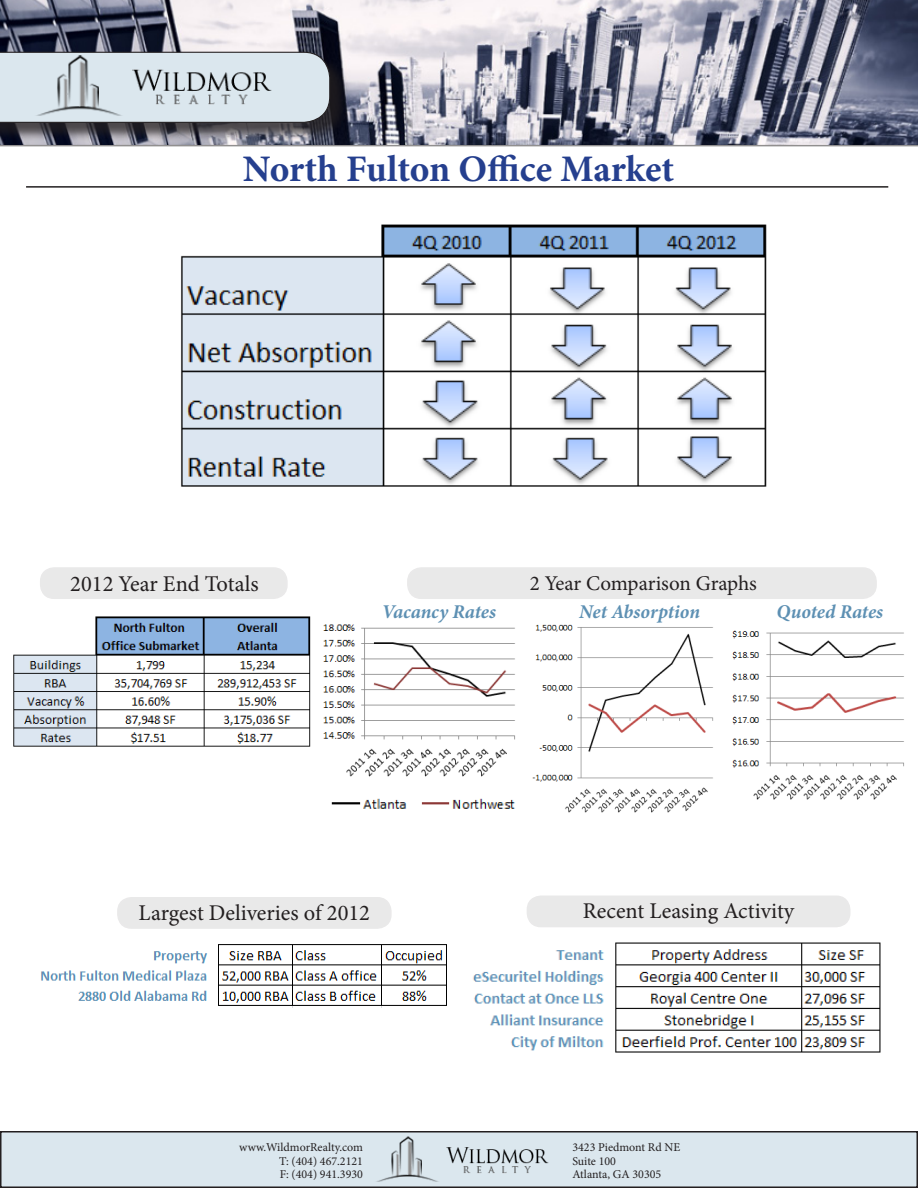
<style>
.page{position:relative;width:918px;height:1188px;background:#fff}
.page>*{position:absolute;margin:0;border:0;box-sizing:border-box;transform-origin:0 0}
.t1{font:700 37.5px "Minion Pro";letter-spacing:-.005em;color:#253f8e}
.t2{font:22.5px "Minion Pro";color:#231f20}
.t3{font:21px "Minion Pro";letter-spacing:-.01em;color:#231f20}
.t4{font:italic 700 19.5px "Minion Pro";letter-spacing:-.005em;color:#5d90b3}
.t5{font:12px "Minion Pro";color:#231f20}
</style>
<div class="page">
<img style="left:323px;top:624px;width:192px;height:153px">
<img style="left:532px;top:624px;width:182px;height:189px">
<img style="left:732px;top:630px;width:172px;height:170px">
<img style="left:13px;top:616px;width:298px;height:131px">
<img style="left:181px;top:224px;width:586px;height:263px">
<div style="left:1px;top:1132px;width:916px;height:55px;background:#dbe7ee"></div>
<div style="left:0;top:1131px;width:918px;height:57px;border:2px solid #231f20"></div>
<img style="left:0;top:0;width:918px;height:145px">
<div style="left:0;top:54px;width:349px;height:87px;background:#231f20;opacity:.75"></div>
<svg style="left:0;top:52px;width:330px;height:71px"></svg>
<img style="left:0;top:53px;width:339px;height:67px">
<hr style="left:0;top:145px;width:918px;height:1px;background:#231f20">
<hr style="left:26px;top:186px;width:862px;height:2px;background:#231f20">
<img style="left:376px;top:1136px;width:173px;height:46px">
<img style="left:331px;top:798px;width:184px;height:11px">
<div style="left:41px;top:568px;width:246px;height:30px;background:#e9e9e9;border-radius:14px"></div>
<div style="left:40px;top:567px;width:248px;height:32px;border:2px solid #231f20;border-radius:14px"></div>
<div style="left:408px;top:568px;width:468px;height:30px;background:#e9e9e9;border-radius:14px"></div>
<div style="left:407px;top:567px;width:470px;height:32px;border:2px solid #231f20;border-radius:14px"></div>
<img style="left:40px;top:944px;width:407px;height:63px">
<img style="left:473px;top:942px;width:408px;height:111px">
<div style="left:527px;top:896px;width:323px;height:31px;background:#e9e9e9;border-radius:14px"></div>
<div style="left:527px;top:896px;width:324px;height:31px;border:2px solid #231f20;border-radius:14px"></div>
<div style="left:118px;top:898px;width:273px;height:30px;background:#e9e9e9;border-radius:14px"></div>
<div style="left:117px;top:897px;width:275px;height:32px;border:2px solid #231f20;border-radius:14px"></div>
<p class="t1" style="left:243px;top:142px;width:433px">North Fulton Office Market</p>
<p class="t2" style="left:70px;top:569px;width:190px">2012 Year End Totals</p>
<p class="t3" style="left:530px;top:569px;width:229px">2 Year Comparison Graphs</p>
<p class="t4" style="left:382px;top:598px;width:116px">Vacancy Rates</p>
<p class="t4" style="left:579px;top:598px;width:122px">Net Absorption</p>
<p class="t4" style="left:777px;top:598px;width:108px">Quoted Rates</p>
<p class="t2" style="left:139px;top:897px;width:233px">Largest Deliveries of 2012</p>
<p class="t2" style="left:583px;top:896px;width:213px">Recent Leasing Activity</p>
<p class="t5" style="left:239px;top:1139px;width:125px">www.WildmorRealty.com</p>
<p class="t5" style="left:279px;top:1153px;width:85px">T: (404) 467.2121</p>
<p class="t5" style="left:280px;top:1166px;width:85px">F: (404) 941.3930</p>
<p class="t5" style="left:572px;top:1139px;width:109px">3423 Piedmont Rd NE</p>
<p class="t5" style="left:572px;top:1153px;width:45px">Suite 100</p>
<p class="t5" style="left:572px;top:1166px;width:90px">Atlanta, GA 30305</p>
</div>
